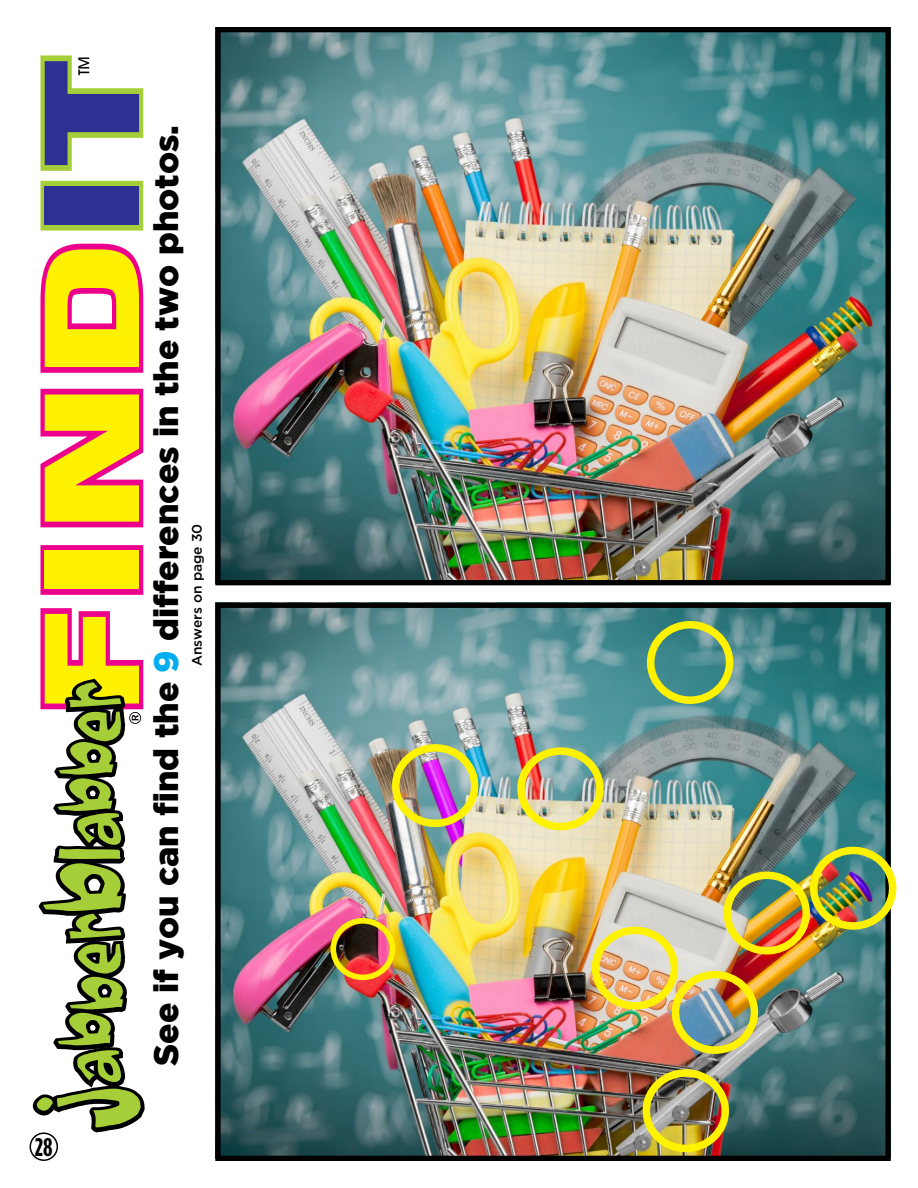
<style>
.page{position:relative;width:918px;height:1188px;background:#fff}
.page>*{position:absolute;margin:0;border:0;box-sizing:border-box;transform-origin:0 0}
.t1{font:900 33.75px "Gotham";color:#000}
.t2{font:700 25.5px "Gotham Condensed";color:#000}
.t3{font:500 13.8px "Gotham";color:#000}
.s1{color:#00aeef}
</style>
<div class="page">
<img style="left:221px;top:33px;width:664px;height:546px">
<div style="left:215px;top:27px;width:676px;height:558px;border:5px solid #000"></div>
<img style="left:221px;top:609px;width:664px;height:546px">
<div style="left:215px;top:603px;width:676px;height:558px;border:5px solid #000"></div>
<div style="left:30px;top:1132px;width:28px;height:29px;border:2px solid #000;border-radius:50%"></div>
<div style="left:40px;top:546px;width:104px;height:48px;border:10px solid #ec008c"></div>
<div style="left:40px;top:182px;width:104px;height:48px;border:10px solid #a6ce39"></div>
<div style="left:45px;top:551px;width:94px;height:38px;background:#fff200"></div>
<svg style="left:40px;top:243px;width:104px;height:285px"></svg>
<div style="left:45px;top:187px;width:94px;height:38px;background:#2e3092"></div>
<svg style="left:40px;top:55px;width:104px;height:116px"></svg>
<svg style="left:32px;top:608px;width:113px;height:529px"></svg>
<div style="left:517px;top:747px;width:87px;height:83px;border:8px solid #fff200;border-radius:50%"></div>
<div style="left:392px;top:744px;width:86px;height:83px;border:8px solid #fff200;border-radius:50%"></div>
<div style="left:724px;top:872px;width:86px;height:83px;border:8px solid #fff200;border-radius:50%"></div>
<div style="left:647px;top:621px;width:86px;height:83px;border:8px solid #fff200;border-radius:50%"></div>
<div style="left:330px;top:918px;width:65px;height:62px;border:6px solid #fff200;border-radius:50%"></div>
<div style="left:810px;top:847px;width:86px;height:83px;border:8px solid #fff200;border-radius:50%"></div>
<div style="left:643px;top:1069px;width:86px;height:83px;border:8px solid #fff200;border-radius:50%"></div>
<div style="left:592px;top:927px;width:86px;height:83px;border:8px solid #fff200;border-radius:50%"></div>
<div style="left:672px;top:971px;width:86px;height:83px;border:8px solid #fff200;border-radius:50%"></div>
<p class="t2" style="left:35px;top:1132px;width:19px">28</p>
<p class="t1" style="left:147px;top:1066px;width:942px;rotate:-90deg">See if you can find the <span class="s1">9</span> differences in the two photos.</p>
<p class="t3" style="left:188px;top:666px;width:144px;rotate:-90deg">Answers on page 30</p>
</div>
